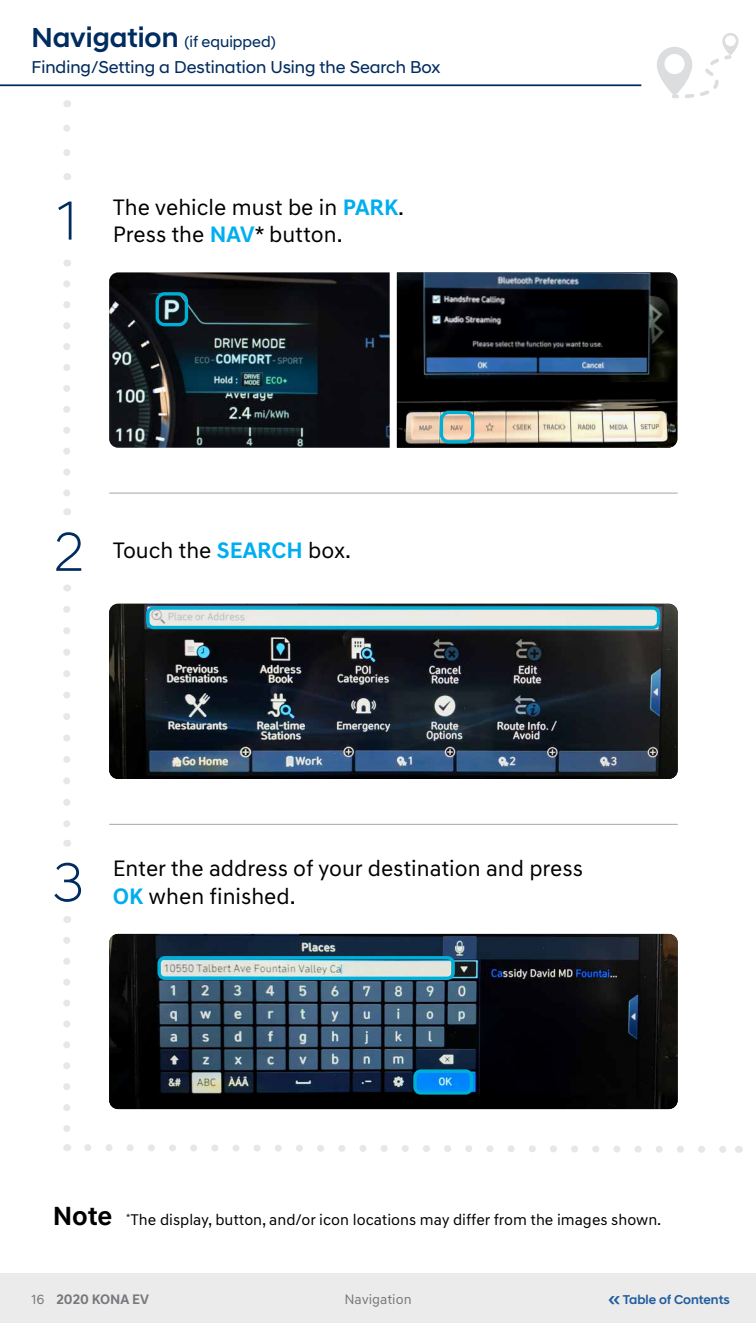
<style>
.page{position:relative;width:756px;height:1323px;background:#fff}
.page>*{position:absolute;margin:0;border:0;box-sizing:border-box;transform-origin:0 0}
.t1{font:300 56px "Hyundai Sans Head";color:#002c5f}
.t2{font:700 26.78px "Hyundai Sans Text";color:#000}
.t3{font:22.75px/27.3px "Hyundai Sans Text";color:#000}
.t4{font:17.5px "Hyundai Sans Head";color:#002c5f}
.t5{font:15.75px "Hyundai Sans Text";color:#000}
.t6{font:15.75px "Hyundai Sans Head";color:#002c5f}
.t7{font:700 14px "Hyundai Sans Text";color:#77787b}
.t8{font:14px "Hyundai Sans Text";color:#77787b}
.t9{font:500 12.95px "Hyundai Sans Head";letter-spacing:-.005em;color:#215e9e}
.s1{font-weight:500;font-size:28px}
.s2{font-weight:700;color:#00aeef}
.s3{font-weight:400}
.s4{font-size:19.6px}
</style>
<div class="page">
<div style="left:0;top:1274px;width:756px;height:49px;background:#ebebec"></div>
<svg style="left:63px;top:128px;width:7px;height:28px"></svg>
<svg style="left:63px;top:284px;width:7px;height:213px"></svg>
<hr style="left:0;top:84px;width:641px;height:2px;background:#002c5f">
<hr style="left:109px;top:493px;width:569px;height:1px;background:#a3a5a8">
<hr style="left:109px;top:824px;width:569px;height:1px;background:#a3a5a8">
<svg style="left:63px;top:609px;width:7px;height:218px"></svg>
<svg style="left:63px;top:940px;width:7px;height:192px"></svg>
<svg style="left:84px;top:1144px;width:655px;height:9px"></svg>
<img style="left:109px;top:273px;width:281px;height:175px">
<div style="left:156px;top:292px;width:32px;height:34px;border:3px solid #00afd5;border-radius:7px"></div>
<img style="left:397px;top:273px;width:280px;height:175px">
<div style="left:440px;top:411px;width:34px;height:33px;border:3px solid #00afd5;border-radius:8px"></div>
<img style="left:109px;top:934px;width:569px;height:175px">
<img style="left:109px;top:604px;width:569px;height:175px">
<div style="left:146px;top:606px;width:514px;height:23px;border:3px solid #00afd5;border-radius:6px"></div>
<div style="left:157px;top:956px;width:298px;height:24px;border:3px solid #00afd5;border-radius:6px"></div>
<div style="left:413px;top:1069px;width:60px;height:26px;border:3px solid #00afd5;border-radius:6px"></div>
<svg style="left:657px;top:33px;width:82px;height:66px"></svg>
<p class="t6" style="left:32px;top:32px;width:246px"><span class="s1">Navigation</span> (if equipped)</p>
<p class="t4" style="left:32px;top:56px;width:410px">Finding/Setting a Destination Using the Search Box</p>
<h1 class="t1" style="left:58px;top:187px;width:20px">1</h1>
<p class="t3" style="left:113px;top:193px;width:293px">The vehicle must be in <span class="s2">PARK</span>.<br>Press the <span class="s2">NAV</span>* button.</p>
<h1 class="t1" style="left:54px;top:519px;width:31px">2</h1>
<p class="t3" style="left:113px;top:537px;width:240px">Touch the <span class="s2">SEARCH</span> box.</p>
<h1 class="t1" style="left:53px;top:849px;width:32px">3</h1>
<p class="t3" style="left:113px;top:855px;width:472px">Enter the address of your destination and press<br><span class="s2">OK</span> when finished.</p>
<p class="t2" style="left:53px;top:1200px;width:61px">Note</p>
<p class="t5" style="left:126px;top:1210px;width:537px"><sup>*</sup>The display, button, and/or icon locations may differ from the images shown.</p>
<p class="t7" style="left:32px;top:1290px;width:119px"><span class="s3">16</span> 2020 KONA EV</p>
<p class="t8" style="left:344px;top:1291px;width:69px">Navigation</p>
<p class="t9" style="left:609px;top:1292px;width:123px"><span class="s4">«</span> Table of Contents</p>
</div>
